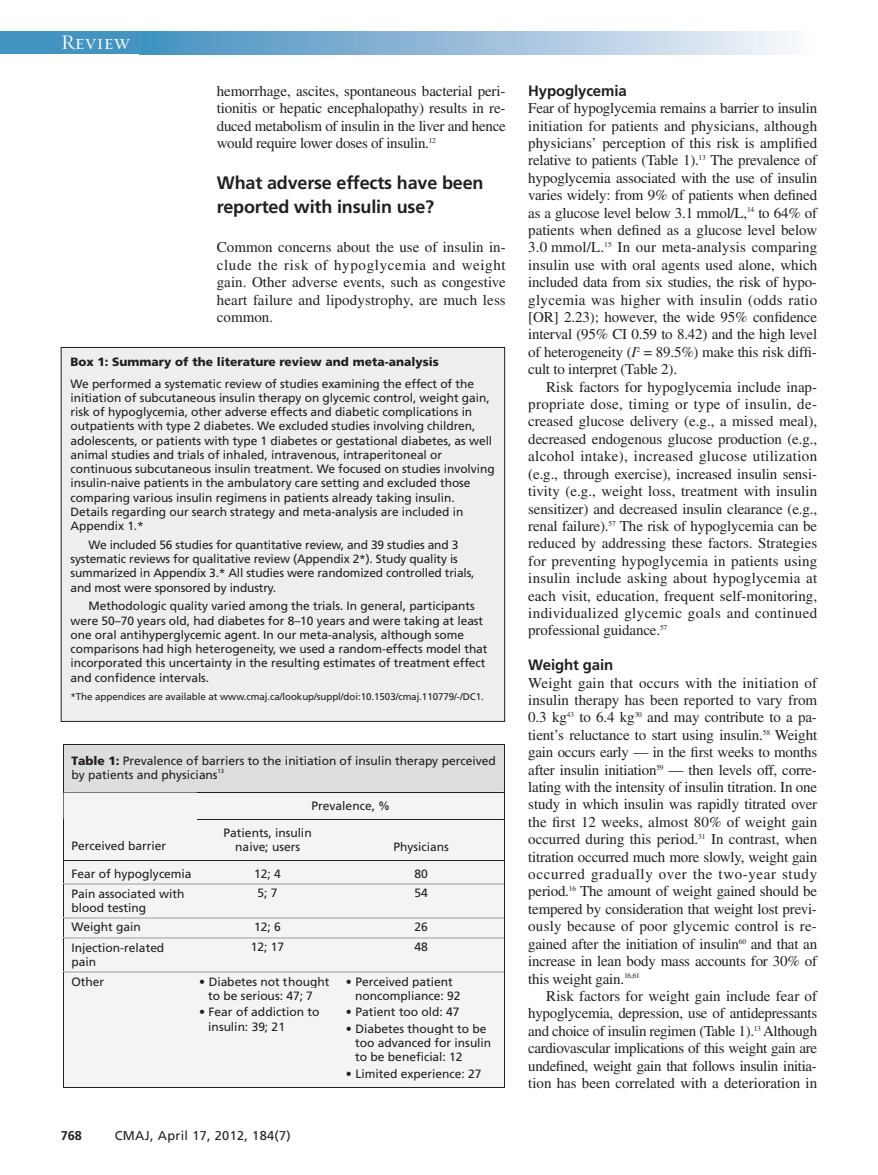
<style>
.page{position:relative;width:878px;height:1175px;background:#fff}
.page>*{position:absolute;margin:0;border:0;box-sizing:border-box;transform-origin:0 0}
.t1{font:21px "Requiem Display HTF Small Caps";letter-spacing:.005em;color:#fff}
.t2{font:700 18px/24px "Frutiger LT Std";letter-spacing:-.01em;color:#231f20}
.t3{font:15px/17.4px "Times LT Std";letter-spacing:-.015em;color:#231f20;text-align:justify}
.t4{font:700 15px "Frutiger LT Std";letter-spacing:-.01em;color:#231f20}
.t5{font:12.75px "Frutiger LT Std";letter-spacing:.025em;color:#231f20}
.t6{font:700 12.75px "Frutiger LT Std";color:#231f20}
.t7{font:12px/14.2px "Frutiger LT Std";letter-spacing:-.005em;color:#231f20}
.t8{font:12px/14.1px "Frutiger";color:#231f20}
.t9{font:900 12px "Frutiger LT Std";color:#231f20}
.t10{font:9.75px "Frutiger LT Std";letter-spacing:-.005em;color:#231f20}
.t11{font:6px "Frutiger";color:#231f20}
.s1{font-weight:900}
.s2{font-style:italic}
</style>
<div class="page">
<div style="left:0;top:32px;width:151px;height:22px;background:#4494c2"></div>
<div style="left:139px;top:32px;width:678px;height:22px;background:linear-gradient(to right,#438ebf,#f9f6fb)"></div>
<div style="left:61px;top:347px;width:443px;height:374px;background:#eeeeef"></div>
<svg style="left:63px;top:744px;width:442px;height:344px"></svg>
<h1 class="t1" style="left:61px;top:30px;width:70px">Review</h1>
<p class="t3" style="left:217px;top:84px;width:290px">hemorrhage, ascites, spontaneous bacterial peri&shy;tionitis or hepatic encephalopathy) results in re&shy;duced metabolism of insulin in the liver and hence would require lower doses of insulin.<sup>12</sup></p>
<p class="t2" style="left:217px;top:172px;width:268px">What adverse effects have been reported with insulin use?</p>
<p class="t3" style="left:217px;top:240px;width:290px">Common concerns about the use of insulin in&shy;clude the risk of hypoglycemia and weight gain. Other adverse events, such as congestive heart failure and lipodystrophy, are much less common.</p>
<p class="t9" style="left:70px;top:357px;width:369px">Box 1: Summary of the literature review and meta-analysis</p>
<p class="t7" style="left:70px;top:377px;width:425px">We performed a systematic review of studies examining the effect of the initiation of subcutaneous insulin therapy on glycemic control, weight gain, risk of hypoglycemia, other adverse effects and diabetic complications in outpatients with type 2 diabetes. We excluded studies involving children, adolescents, or patients with type 1 diabetes or gestational diabetes, as well animal studies and trials of inhaled, intravenous, intraperitoneal or continuous subcutaneous insulin treatment. We focused on studies involving insulin-naive patients in the ambulatory care setting and excluded those comparing various insulin regimens in patients already taking insulin.<br>Details regarding our search strategy and meta-analysis are included in Appendix 1.*</p>
<p class="t7" style="left:71px;top:538px;width:405px;text-indent:18px">We included 56 studies for quantitative review, and 39 studies and 3 systematic reviews for qualitative review (Appendix 2*). Study quality is summarized in Appendix 3.* All studies were randomized controlled trials, and most were sponsored by industry.</p>
<p class="t7" style="left:71px;top:600px;width:418px;text-indent:18px">Methodologic quality varied among the trials. In general, participants were 50–70 years old, had diabetes for 8–10 years and were taking at least one oral antihyperglycemic agent. In our meta-analysis, although some comparisons had high heterogeneity, we used a random-effects model that incorporated this uncertainty in the resulting estimates of treatment effect and confidence intervals.</p>
<p class="t10" style="left:70px;top:693px;width:414px">*The appendices are available at www.cmaj.ca/lookup/suppl/doi:10.1503/cmaj.110779/-/DC1.</p>
<p class="t8" style="left:71px;top:755px;width:426px"><span class="s1">Table 1:</span> Prevalence of barriers to the initiation of insulin therapy perceived by patients and physicians</p>
<p class="t11" style="left:217px;top:769px;width:8px">13</p>
<p class="t8" style="left:71px;top:839px;width:96px">Perceived barrier</p>
<p class="t8" style="left:311px;top:799px;width:80px">Prevalence, %</p>
<p class="t8" style="left:223px;top:826px;width:90px;text-align:center">Patients, insulin naive; users</p>
<p class="t8" style="left:393px;top:840px;width:57px">Physicians</p>
<p class="t8" style="left:71px;top:867px;width:122px">Fear of hypoglycemia</p>
<p class="t8" style="left:254px;top:867px;width:28px">12; 4</p>
<p class="t8" style="left:414px;top:867px;width:15px">80</p>
<p class="t8" style="left:71px;top:887px;width:115px">Pain associated with blood testing</p>
<p class="t8" style="left:257px;top:887px;width:21px">5; 7</p>
<p class="t8" style="left:414px;top:887px;width:15px">54</p>
<p class="t8" style="left:71px;top:921px;width:71px">Weight gain</p>
<p class="t8" style="left:254px;top:921px;width:28px">12; 6</p>
<p class="t8" style="left:414px;top:921px;width:15px">26</p>
<p class="t8" style="left:71px;top:941px;width:94px">Injection-related pain</p>
<p class="t8" style="left:251px;top:941px;width:35px">12; 17</p>
<p class="t8" style="left:414px;top:941px;width:15px">48</p>
<p class="t8" style="left:71px;top:975px;width:34px">Other</p>
<p class="t8" style="left:208px;top:975px;width:123px;text-indent:-9px">• Diabetes not thought to be serious: 47; 7</p>
<p class="t8" style="left:208px;top:1005px;width:113px;text-indent:-9px">• Fear of addiction to insulin: 39; 21</p>
<p class="t8" style="left:355px;top:975px;width:107px;text-indent:-9px">• Perceived patient noncompliance: 92</p>
<p class="t8" style="left:346px;top:1006px;width:115px">• Patient too old: 47</p>
<p class="t8" style="left:355px;top:1022px;width:138px;text-indent:-9px">• Diabetes thought to be too advanced for insulin to be beneficial: 12</p>
<p class="t8" style="left:346px;top:1067px;width:137px">• Limited experience: 27</p>
<p class="t6" style="left:61px;top:1130px;width:23px">768</p>
<p class="t5" style="left:115px;top:1130px;width:177px">CMAJ, April 17, 2012, 184(7)</p>
<p class="t4" style="left:528px;top:84px;width:100px">Hypoglycemia</p>
<p class="t3" style="left:528px;top:101px;width:290px">Fear of hypoglycemia remains a barrier to insulin initiation for patients and physicians, although physicians’ perception of this risk is amplified relative to patients (Table 1).<sup>13</sup> The prevalence of hypoglycemia associated with the use of insulin varies widely: from 9% of patients when defined as a glucose level below 3.1 mmol/L,<sup>14</sup> to 64% of patients when defined as a glucose level below 3.0 mmol/L.<sup>15</sup> In our meta-analysis comparing insulin use with oral agents used alone, which included data from six studies, the risk of hypo&shy;glycemia was higher with insulin (odds ratio [OR] 2.23); however, the wide 95% confidence interval (95% CI 0.59 to 8.42) and the high level of heterogeneity (<span class="s2">I</span><sup>2</sup> = 89.5%) make this risk diffi&shy;cult to interpret (Table 2).</p>
<p class="t3" style="left:528px;top:379px;width:290px;text-indent:18px">Risk factors for hypoglycemia include inap&shy;propriate dose, timing or type of insulin, de&shy;creased glucose delivery (e.g., a missed meal), decreased endogenous glucose production (e.g., alcohol intake), increased glucose utilization (e.g., through exercise), increased insulin sensi&shy;tivity (e.g., weight loss, treatment with insulin sensitizer) and decreased insulin clearance (e.g., renal failure).<sup>57</sup> The risk of hypoglycemia can be reduced by addressing these factors. Strategies for preventing hypoglycemia in patients using insulin include asking about hypoglycemia at each visit, education, frequent self-monitoring, individualized glycemic goals and continued professional guidance.<sup>57</sup></p>
<p class="t4" style="left:528px;top:659px;width:86px">Weight gain</p>
<p class="t3" style="left:528px;top:675px;width:290px">Weight gain that occurs with the initiation of insulin therapy has been reported to vary from 0.3 kg<sup>43</sup> to 6.4 kg<sup>30</sup> and may contribute to a pa&shy;tient’s reluctance to start using insulin.<sup>58</sup> Weight gain occurs early — in the first weeks to months after insulin initiation<sup>59</sup> — then levels off, corre&shy;lating with the intensity of insulin titration. In one study in which insulin was rapidly titrated over the first 12 weeks, almost 80% of weight gain occurred during this period.<sup>31</sup> In contrast, when titration occurred much more slowly, weight gain occurred gradually over the two-year study period.<sup>16</sup> The amount of weight gained should be tempered by consideration that weight lost previ&shy;ously because of poor glycemic control is re&shy;gained after the initiation of insulin<sup>60</sup> and that an increase in lean body mass accounts for 30% of this weight gain.<sup>16,61</sup></p>
<p class="t3" style="left:528px;top:988px;width:290px;text-indent:18px">Risk factors for weight gain include fear of hypoglycemia, depression, use of antidepressants and choice of insulin regimen (Table 1).<sup>13</sup> Although cardiovascular implications of this weight gain are undefined, weight gain that follows insulin initia&shy;tion has been correlated with a deterioration in</p>
</div>
